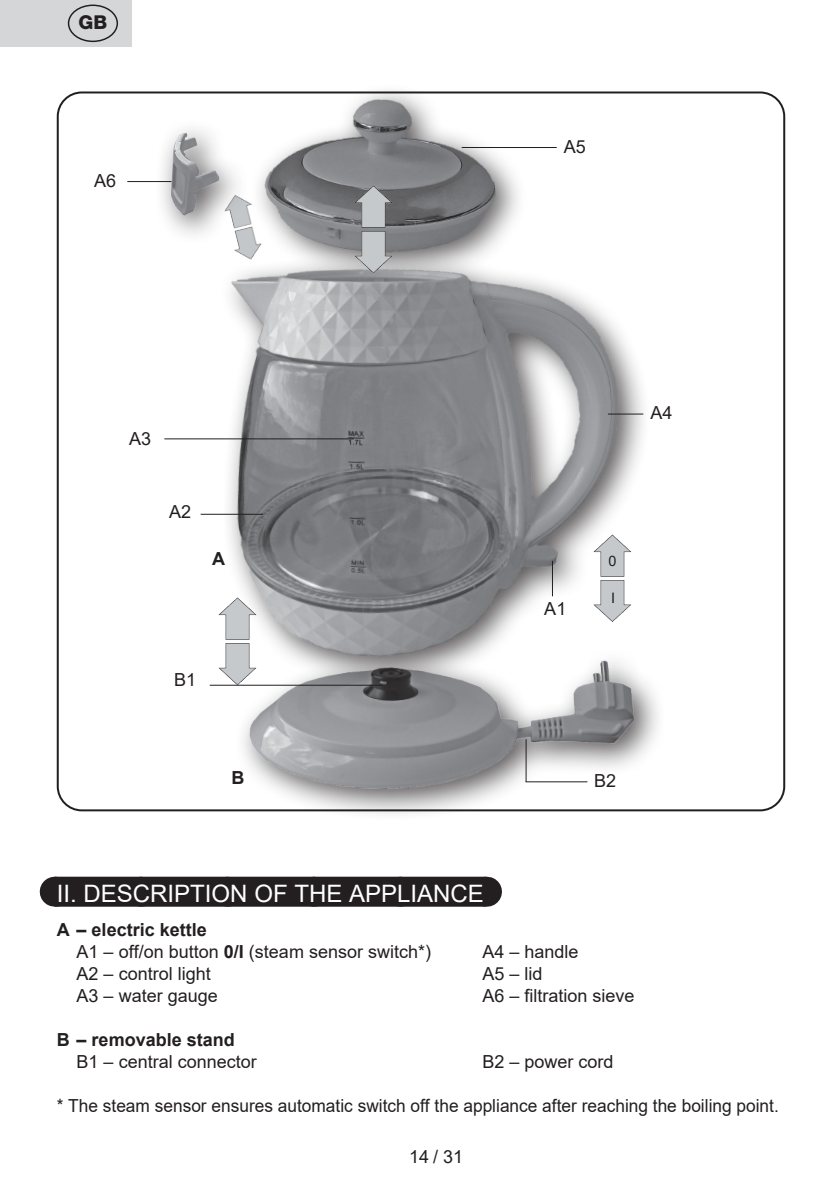
<style>
.page{position:relative;width:840px;height:1191px;background:#fff}
.page>*{position:absolute;margin:0;border:0;box-sizing:border-box;transform-origin:0 0}
.t1{font:24px "Arial";color:#fff}
.t2{font:800 19.2px "Helvetica Neue OT";color:#231f20}
.t3{font:18px/22px "Arial";color:#231f20}
.t4{font:18px "Arial";color:#231f20;scale:.96 1}
.t5{font:700 18px "Arial";color:#231f20}
.t6{font:14.4px "Arial";color:#231f20}
.s1{font-weight:700}
</style>
<div class="page">
<div style="left:55px;top:876px;width:430px;height:30px;background:#231f20"></div>
<svg style="left:141px;top:876px;width:301px;height:1px"></svg>
<hr style="left:485px;top:876px;width:1px;height:30px;background:#231f20">
<img style="left:236px;top:91px;width:290px;height:154px">
<div style="left:233px;top:646px;width:432px;height:176px;background:#231f20;opacity:.75"></div>
<img style="left:234px;top:672px;width:428px;height:134px">
<div style="left:218px;top:253px;width:432px;height:436px;background:#231f20;opacity:.75"></div>
<img style="left:187px;top:245px;width:478px;height:427px">
<img style="left:215px;top:185px;width:62px;height:88px">
<hr style="left:607px;top:413px;width:36px;height:1px;background:#231f20">
<hr style="left:461px;top:147px;width:95px;height:1px;background:#231f20">
<hr style="left:164px;top:438px;width:189px;height:1px;background:#231f20">
<hr style="left:525px;top:781px;width:62px;height:1px;background:#231f20">
<hr style="left:525px;top:739px;width:1px;height:43px;background:#231f20">
<hr style="left:551px;top:561px;width:1px;height:35px;background:#231f20">
<img style="left:587px;top:532px;width:47px;height:91px">
<img style="left:212px;top:592px;width:57px;height:105px">
<hr style="left:127px;top:181px;width:58px;height:1px;background:#231f20">
<hr style="left:210px;top:684px;width:172px;height:1px;background:#231f20">
<hr style="left:200px;top:514px;width:63px;height:1px;background:#231f20">
<div style="left:154px;top:118px;width:95px;height:128px;background:#231f20;opacity:.75"></div>
<img style="left:147px;top:128px;width:76px;height:111px">
<img style="left:348px;top:179px;width:57px;height:105px">
<div style="left:0;top:0;width:131px;height:47px;background:#d5d6d8"></div>
<div style="left:68px;top:5px;width:50px;height:37px;border:1px solid #231f20;border-radius:50%"></div>
<p class="t2" style="left:78px;top:11px;width:30px">GB</p>
<p class="t3" style="left:94px;top:169px;width:24px">A6</p>
<p class="t3" style="left:563px;top:135px;width:24px">A5</p>
<p class="t3" style="left:129px;top:427px;width:24px">A3</p>
<p class="t3" style="left:169px;top:500px;width:24px">A2</p>
<p class="t5" style="left:212px;top:546px;width:14px">A</p>
<p class="t3" style="left:174px;top:668px;width:24px">B1</p>
<p class="t5" style="left:231px;top:764px;width:14px">B</p>
<p class="t3" style="left:650px;top:402px;width:24px">A4</p>
<p class="t3" style="left:544px;top:597px;width:24px">A1</p>
<p class="t6" style="left:608px;top:550px;width:10px">0</p>
<p class="t6" style="left:610px;top:588px;width:6px">I</p>
<p class="t3" style="left:594px;top:770px;width:24px">B2</p>
<h1 class="t1" style="left:57px;top:877px;width:428px">II. DESCRIPTION OF THE APPLIANCE</h1>
<p class="t3" style="left:77px;top:918px;width:356px;text-indent:-20px"><span class="s1">A – electric kettle<br></span>A1 – off/on button <span class="s1">0/I</span> (steam sensor switch*)</p>
<p class="t3" style="left:482px;top:940px;width:98px">A4 – handle</p>
<p class="t3" style="left:77px;top:962px;width:136px">A2 – control light</p>
<p class="t3" style="left:482px;top:962px;width:62px">A5 – lid</p>
<p class="t3" style="left:77px;top:984px;width:143px">A3 – water gauge</p>
<p class="t3" style="left:482px;top:984px;width:154px">A6 – filtration sieve</p>
<p class="t5" style="left:57px;top:1026px;width:179px">B – removable stand</p>
<p class="t3" style="left:77px;top:1050px;width:182px">B1 – central connector</p>
<p class="t3" style="left:482px;top:1050px;width:133px">B2 – power cord</p>
<p class="t4" style="left:57px;top:1093px;width:753px">* The steam sensor ensures automatic switch off the appliance after reaching the boiling point.</p>
<p class="t3" style="left:409px;top:1146px;width:56px">14 / 31</p>
</div>
